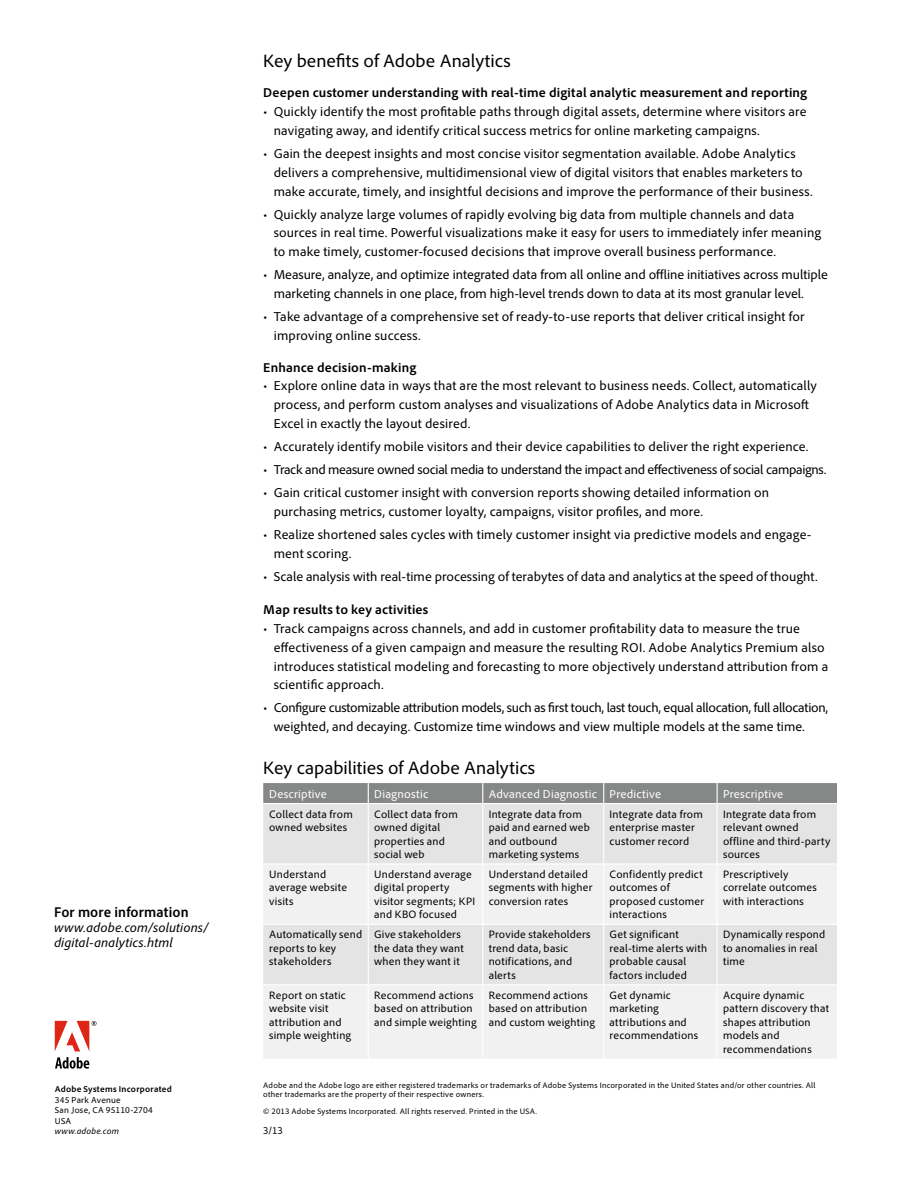
<style>
.page{position:relative;width:918px;height:1188px;background:#fff}
.page>*{position:absolute;margin:0;border:0;box-sizing:border-box;transform-origin:0 0}
.t1{font:18.75px "Adobe Clean";color:#000}
.t2{font:700 semi-condensed 15px "Adobe Clean";letter-spacing:.01em;color:#000}
.t3{font:13.5px/18.8px "Adobe Clean";letter-spacing:.01em;color:#000}
.t4{font:13.5px/18.8px "Adobe Clean";letter-spacing:-.015em;color:#000}
.t5{font:700 13.5px "Adobe Clean";letter-spacing:.015em;color:#000}
.t6{font:13.5px "Adobe Clean";letter-spacing:-.025em;color:#000}
.t7{font:italic 13.5px/15px "Adobe Clean";letter-spacing:.015em;color:#000}
.t8{font:12px "Adobe Clean";letter-spacing:.015em;color:#fff}
.t9{font:11.25px/13.5px "Adobe Clean";letter-spacing:.02em;color:#000}
.t10{font:semi-condensed 10.5px "Adobe Clean";color:#000}
.t11{font:9px/10.5px "Adobe Clean";letter-spacing:.025em;color:#000}
.t12{font:700 9px "Adobe Clean";letter-spacing:.025em;color:#000}
.t13{font:italic 9px "Adobe Clean";letter-spacing:.025em;color:#000}
.t14{font:8.25px/9px "Adobe Clean";letter-spacing:.025em;color:#000}
</style>
<div class="page">
<svg style="left:55px;top:1057px;width:34px;height:12px"></svg>
<svg style="left:55px;top:1021px;width:41px;height:30px"></svg>
<div style="left:263px;top:804px;width:574px;height:59px;background:#e4e4e4"></div>
<svg style="left:263px;top:865px;width:574px;height:194px;fill:#f1f1f1"></svg>
<div style="left:263px;top:783px;width:574px;height:20px;background:#868787"></div>
<hr style="left:368px;top:804px;width:1px;height:59px;background:#fff">
<hr style="left:482px;top:804px;width:1px;height:59px;background:#fff">
<hr style="left:603px;top:804px;width:1px;height:59px;background:#fff">
<hr style="left:717px;top:804px;width:1px;height:59px;background:#fff">
<hr style="left:368px;top:865px;width:1px;height:59px;background:#fff">
<hr style="left:482px;top:865px;width:1px;height:59px;background:#fff">
<hr style="left:603px;top:865px;width:1px;height:59px;background:#fff">
<hr style="left:717px;top:865px;width:1px;height:59px;background:#fff">
<hr style="left:263px;top:924px;width:105px;height:1px;background:#fff">
<hr style="left:368px;top:924px;width:115px;height:1px;background:#fff">
<hr style="left:368px;top:925px;width:1px;height:59px;background:#fff">
<hr style="left:483px;top:924px;width:121px;height:1px;background:#fff">
<hr style="left:482px;top:925px;width:1px;height:59px;background:#fff">
<hr style="left:604px;top:924px;width:113px;height:1px;background:#fff">
<hr style="left:603px;top:925px;width:1px;height:59px;background:#fff">
<hr style="left:717px;top:924px;width:120px;height:1px;background:#fff">
<hr style="left:717px;top:925px;width:1px;height:59px;background:#fff">
<hr style="left:263px;top:984px;width:105px;height:1px;background:#fff">
<hr style="left:368px;top:984px;width:115px;height:1px;background:#fff">
<hr style="left:368px;top:985px;width:1px;height:74px;background:#fff">
<hr style="left:483px;top:984px;width:121px;height:1px;background:#fff">
<hr style="left:482px;top:985px;width:1px;height:74px;background:#fff">
<hr style="left:604px;top:984px;width:113px;height:1px;background:#fff">
<hr style="left:603px;top:985px;width:1px;height:74px;background:#fff">
<hr style="left:717px;top:984px;width:120px;height:1px;background:#fff">
<hr style="left:717px;top:985px;width:1px;height:74px;background:#fff">
<p class="t2" style="left:54px;top:903px;width:136px">For more information</p>
<p class="t7" style="left:54px;top:920px;width:156px">www.adobe.com/solutions/ digital-analytics.html</p>
<p class="t12" style="left:55px;top:1083px;width:119px">Adobe Systems Incorporated</p>
<p class="t11" style="left:55px;top:1094px;width:100px">345 Park Avenue<br>San Jose, CA 95110-2704<br>USA</p>
<p class="t13" style="left:55px;top:1126px;width:66px">www.adobe.com</p>
<h1 class="t1" style="left:263px;top:50px;width:249px">Key benefits of Adobe Analytics</h1>
<p class="t5" style="left:263px;top:85px;width:546px">Deepen customer understanding with real-time digital analytic measurement and reporting</p>
<p class="t3" style="left:274px;top:102px;width:534px;text-indent:-11px">• Quickly identify the most profitable paths through digital assets, determine where visitors are navigating away, and identify critical success metrics for online marketing campaigns.</p>
<p class="t3" style="left:274px;top:144px;width:541px;text-indent:-11px">• Gain the deepest insights and most concise visitor segmentation available. Adobe Analytics delivers a comprehensive, multidimensional view of digital visitors that enables marketers to make accurate, timely, and insightful decisions and improve the performance of their business.</p>
<p class="t3" style="left:274px;top:205px;width:549px;text-indent:-11px">• Quickly analyze large volumes of rapidly evolving big data from multiple channels and data sources in real time. Powerful visualizations make it easy for users to immediately infer meaning to make timely, customer-focused decisions that improve overall business performance.</p>
<p class="t3" style="left:274px;top:265px;width:556px;text-indent:-11px">• Measure, analyze, and optimize integrated data from all online and offline initiatives across multiple marketing channels in one place, from high-level trends down to data at its most granular level.</p>
<p class="t3" style="left:274px;top:307px;width:533px;text-indent:-11px">• Take advantage of a comprehensive set of ready-to-use reports that deliver critical insight for improving online success.</p>
<p class="t5" style="left:263px;top:359px;width:155px">Enhance decision-making</p>
<p class="t3" style="left:274px;top:376px;width:545px;text-indent:-11px">• Explore online data in ways that are the most relevant to business needs. Collect, automatically process, and perform custom analyses and visualizations of Adobe Analytics data in Microsoft<br>Excel in exactly the layout desired.</p>
<p class="t3" style="left:263px;top:437px;width:547px">• Accurately identify mobile visitors and their device capabilities to deliver the right experience.</p>
<p class="t6" style="left:263px;top:461px;width:565px">• Track and measure owned social media to understand the impact and effectiveness of social campaigns.</p>
<p class="t3" style="left:274px;top:483px;width:497px;text-indent:-11px">• Gain critical customer insight with conversion reports showing detailed information on purchasing metrics, customer loyalty, campaigns, visitor profiles, and more.</p>
<p class="t3" style="left:274px;top:525px;width:539px;text-indent:-11px">• Realize shortened sales cycles with timely customer insight via predictive models and engage&shy;ment scoring.</p>
<p class="t3" style="left:263px;top:567px;width:556px">• Scale analysis with real-time processing of terabytes of data and analytics at the speed of thought.</p>
<p class="t5" style="left:263px;top:601px;width:167px">Map results to key activities</p>
<p class="t3" style="left:274px;top:619px;width:556px;text-indent:-11px">• Track campaigns across channels, and add in customer profitability data to measure the true effectiveness of a given campaign and measure the resulting ROI. Adobe Analytics Premium also introduces statistical modeling and forecasting to more objectively understand attribution from a scientific approach.</p>
<p class="t4" style="left:274px;top:698px;width:556px;text-indent:-11px">• Configure customizable attribution models, such as first touch, last touch, equal allocation, full allocation, weighted, and decaying. Customize time windows and view multiple models at the same time.</p>
<h1 class="t1" style="left:263px;top:757px;width:273px">Key capabilities of Adobe Analytics</h1>
<p class="t8" style="left:269px;top:786px;width:59px">Descriptive</p>
<p class="t8" style="left:374px;top:786px;width:56px">Diagnostic</p>
<p class="t8" style="left:489px;top:786px;width:174px">Advanced Diagnostic Predictive</p>
<p class="t8" style="left:723px;top:786px;width:62px">Prescriptive</p>
<p class="t9" style="left:269px;top:807px;width:85px">Collect data from owned websites</p>
<p class="t9" style="left:374px;top:807px;width:85px">Collect data from owned digital properties and social web</p>
<p class="t9" style="left:489px;top:807px;width:103px">Integrate data from paid and earned web and outbound marketing systems</p>
<p class="t9" style="left:610px;top:807px;width:95px">Integrate data from enterprise master customer record</p>
<p class="t9" style="left:723px;top:807px;width:109px">Integrate data from relevant owned offline and third-party sources</p>
<p class="t9" style="left:269px;top:867px;width:79px">Understand average website visits</p>
<p class="t9" style="left:374px;top:867px;width:102px">Understand average digital property visitor segments; KPI and KBO focused</p>
<p class="t9" style="left:489px;top:867px;width:105px">Understand detailed segments with higher conversion rates</p>
<p class="t9" style="left:610px;top:867px;width:96px">Confidently predict outcomes of proposed customer interactions</p>
<p class="t9" style="left:723px;top:867px;width:95px">Prescriptively correlate outcomes with interactions</p>
<p class="t9" style="left:269px;top:928px;width:95px">Automatically send reports to key stakeholders</p>
<p class="t9" style="left:374px;top:928px;width:91px">Give stakeholders the data they want when they want it</p>
<p class="t9" style="left:489px;top:928px;width:103px">Provide stakeholders trend data, basic notifications, and alerts</p>
<p class="t9" style="left:610px;top:928px;width:99px">Get significant real-time alerts with probable causal factors included</p>
<p class="t9" style="left:723px;top:928px;width:104px">Dynamically respond to anomalies in real time</p>
<p class="t9" style="left:269px;top:988px;width:84px">Report on static website visit attribution and simple weighting</p>
<p class="t9" style="left:374px;top:988px;width:104px">Recommend actions based on attribution and simple weighting</p>
<p class="t9" style="left:489px;top:988px;width:108px">Recommend actions based on attribution and custom weighting</p>
<p class="t9" style="left:610px;top:988px;width:90px">Get dynamic marketing attributions and recommendations</p>
<p class="t9" style="left:723px;top:988px;width:108px">Acquire dynamic pattern discovery that shapes attribution models and recommendations</p>
<p class="t14" style="left:263px;top:1080px;width:554px">Adobe and the Adobe logo are either registered trademarks or trademarks of Adobe Systems Incorporated in the United States and/or other countries. All other trademarks are the property of their respective owners.</p>
<p class="t14" style="left:263px;top:1107px;width:275px">© 2013 Adobe Systems Incorporated. All rights reserved. Printed in the USA.</p>
<p class="t10" style="left:263px;top:1124px;width:21px">3/13</p>
</div>
